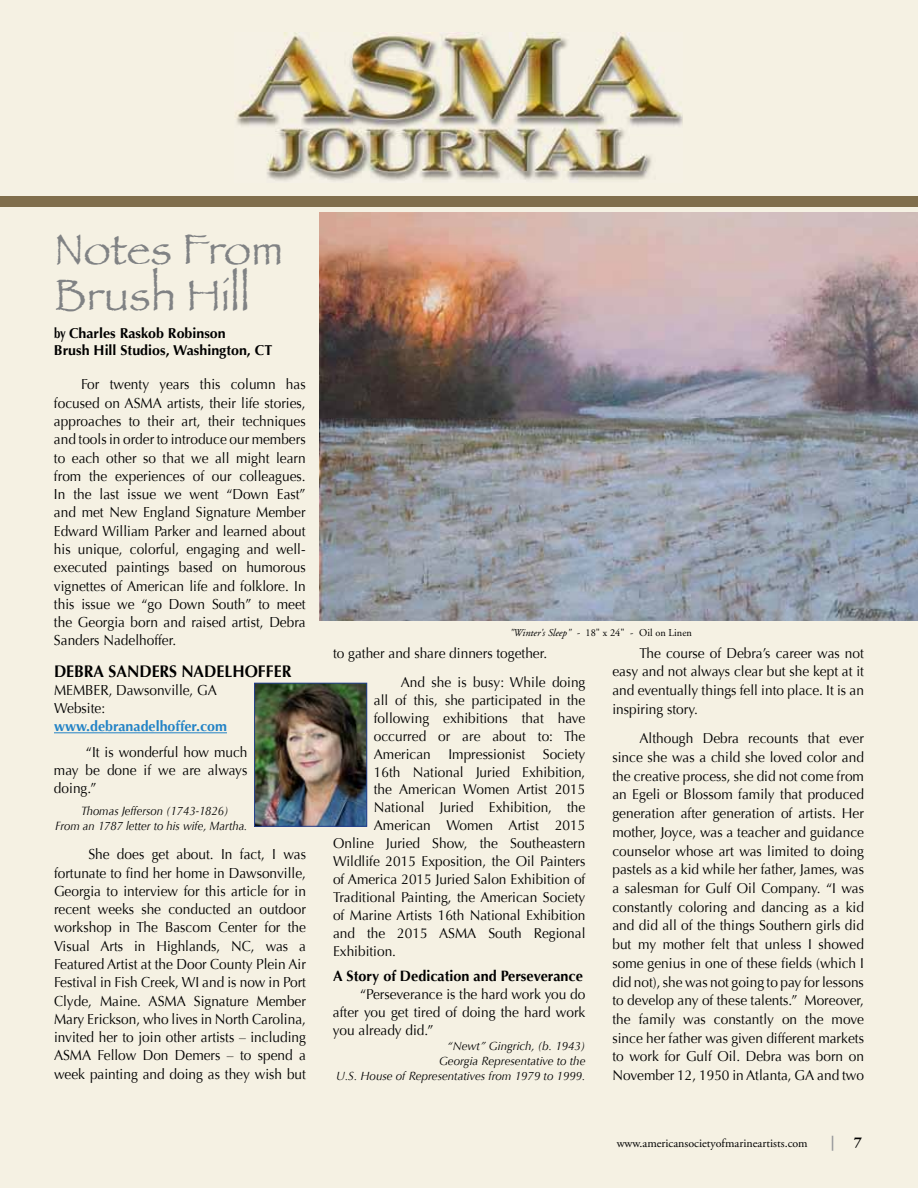
<style>
.page{position:relative;width:918px;height:1188px;background:#f5f1e3}
.page>*{position:absolute;margin:0;border:0;box-sizing:border-box;transform-origin:0 0}
.t1{font:45px/46.5px "Papyrus";color:#808284}
.t2{font:700 16.8px "Optima";color:#000;scale:.94 1}
.t3{font:700 15px "Optima";color:#000;scale:.96 1}
.t4{font:700 15px "Adobe Garamond Pro";color:#939598}
.t5{font:700 15px "Adobe Garamond Pro";color:#000}
.t6{font:14.55px/18.3px "Optima";color:#000;text-align:justify;scale:.94 1}
.t7{font:700 14.55px "Optima";color:#2383c6}
.t8{font:14.25px/18.8px "Optima";color:#000;text-align:justify;scale:.96 1}
.t9{font:700 14.25px/17.1px "Optima";color:#000;scale:.8 1}
.t10{font:italic 12.15px/15px "Optima";color:#000;text-align:center;scale:.93 1}
.t11{font:italic 12px/14.9px "Optima";color:#000;text-align:right;scale:.96 1}
.t12{font:12px "Adobe Garamond Pro";letter-spacing:-.005em;color:#000}
.t13{font:10.5px "Adobe Garamond";color:#000}
.s1{font-style:italic}
</style>
<div class="page">
<hr style="left:54px;top:732px;width:173px;height:1px;background:#2383c6">
<img style="left:235px;top:33px;width:447px;height:148px">
<div style="left:1px;top:196px;width:917px;height:11px;background:#806e4c"></div>
<img style="left:319px;top:212px;width:599px;height:409px">
<img style="left:256px;top:685px;width:109px;height:140px">
<div style="left:254px;top:683px;width:113px;height:144px;border:1px solid #24408f"></div>
<h1 class="t1" style="left:54px;top:225px;width:230px">Notes From<br>Brush Hill</h1>
<p class="t9" style="left:54px;top:324px;width:274px">by Charles Raskob Robinson<br>Brush Hill Studios, Washington, CT</p>
<p class="t6" style="left:54px;top:375px;width:269px;text-indent:27px">For twenty years this column has focused on ASMA artists, their life stories, approaches to their art, their techniques and tools in order to introduce our members to each other so that we all might learn from the experiences of our colleagues.<br>In the last issue we went “Down East” and met New England Signature Member Edward William Parker and learned about his unique, colorful, engaging and well&shy;executed paintings based on humorous vignettes of American life and folklore. In this issue we “go Down South” to meet the Georgia born and raised artist, Debra Sanders Nadelhoffer.</p>
<p class="t2" style="left:54px;top:661px;width:254px">DEBRA SANDERS NADELHOFFER</p>
<p class="t6" style="left:54px;top:681px;width:175px">MEMBER, Dawsonville, GA<br>Website:</p>
<p class="t7" style="left:54px;top:718px;width:175px">www.debranadelhoffer.com</p>
<p class="t6" style="left:54px;top:743px;width:207px;text-indent:32px">“It is wonderful how much may be done if we are always doing.”</p>
<p class="t10" style="left:55px;top:803px;width:208px">Thomas Jefferson (1743-1826)<br>From an 1787 letter to his wife, Martha.</p>
<p class="t6" style="left:54px;top:845px;width:270px;text-indent:34px">She does get about. In fact, I was fortunate to find her home in Dawsonville, Georgia to interview for this article for in recent weeks she conducted an outdoor workshop in The Bascom Center for the Visual Arts in Highlands, NC, was a Featured Artist at the Door County Plein Air Festival in Fish Creek, WI and is now in Port Clyde, Maine. ASMA Signature Member Mary Erickson, who lives in North Carolina, invited her to join other artists – including ASMA Fellow Don Demers – to spend a week painting and doing as they wish but</p>
<p class="t13" style="left:510px;top:627px;width:184px"><span class="s1">"Winter's Sleep" -</span> 18" x 24" - Oil on Linen</p>
<p class="t8" style="left:401px;top:639px;width:194px;line-height:29px;text-indent:-68px">to gather and share dinners together.<br>And she is busy: While doing</p>
<p class="t8" style="left:374px;top:691px;width:222px">all of this, she participated in the</p>
<p class="t8" style="left:374px;top:709px;width:222px">following exhibitions that have</p>
<p class="t8" style="left:374px;top:727px;width:222px">occurred or are about to: The</p>
<p class="t8" style="left:374px;top:745px;width:222px">American Impressionist Society</p>
<p class="t8" style="left:374px;top:763px;width:222px">16th National Juried Exhibition,</p>
<p class="t8" style="left:374px;top:780px;width:222px">the American Women Artist 2015</p>
<p class="t8" style="left:374px;top:798px;width:222px">National Juried Exhibition, the</p>
<p class="t8" style="left:374px;top:816px;width:222px">American Women Artist 2015</p>
<p class="t8" style="left:333px;top:834px;width:264px">Online Juried Show, the Southeastern</p>
<p class="t8" style="left:333px;top:852px;width:264px">Wildlife 2015 Exposition, the Oil Painters</p>
<p class="t8" style="left:333px;top:870px;width:264px">of America 2015 Juried Salon Exhibition of</p>
<p class="t8" style="left:333px;top:888px;width:264px">Traditional Painting, the American Society</p>
<p class="t8" style="left:333px;top:906px;width:264px">of Marine Artists 16th National Exhibition</p>
<p class="t8" style="left:333px;top:924px;width:264px">and the 2015 ASMA South Regional</p>
<p class="t8" style="left:333px;top:942px;width:67px">Exhibition.</p>
<p class="t3" style="left:333px;top:967px;width:262px">A Story of Dedication and Perseverance</p>
<p class="t8" style="left:333px;top:985px;width:264px;line-height:18px;text-indent:27px">“Perseverance is the hard work you do after you get tired of doing the hard work you already did.”</p>
<p class="t11" style="left:336px;top:1038px;width:261px">“Newt” Gingrich, (b. 1943)<br>Georgia Representative to the<br>U.S. House of Representatives from 1979 to 1999.</p>
<p class="t8" style="left:612px;top:644px;width:264px;text-indent:27px">The course of Debra’s career was not easy and not always clear but she kept at it and eventually things fell into place. It is an inspiring story.</p>
<p class="t8" style="left:612px;top:729px;width:264px;text-indent:27px">Although Debra recounts that ever since she was a child she loved color and the creative process, she did not come from an Egeli or Blossom family that produced generation after generation of artists. Her mother, Joyce, was a teacher and guidance counselor whose art was limited to doing pastels as a kid while her father, James, was a salesman for Gulf Oil Company. “I was constantly coloring and dancing as a kid and did all of the things Southern girls did but my mother felt that unless I showed some genius in one of these fields (which I did not), she was not going to pay for lessons to develop any of these talents.” Moreover, the family was constantly on the move since her father was given different markets to work for Gulf Oil. Debra was born on November 12, 1950 in Atlanta, GA and two</p>
<p class="t12" style="left:617px;top:1136px;width:193px">www.americansocietyofmarineartists.com</p>
<p class="t4" style="left:831px;top:1133px;width:5px">|</p>
<p class="t5" style="left:854px;top:1133px;width:9px">7</p>
</div>
